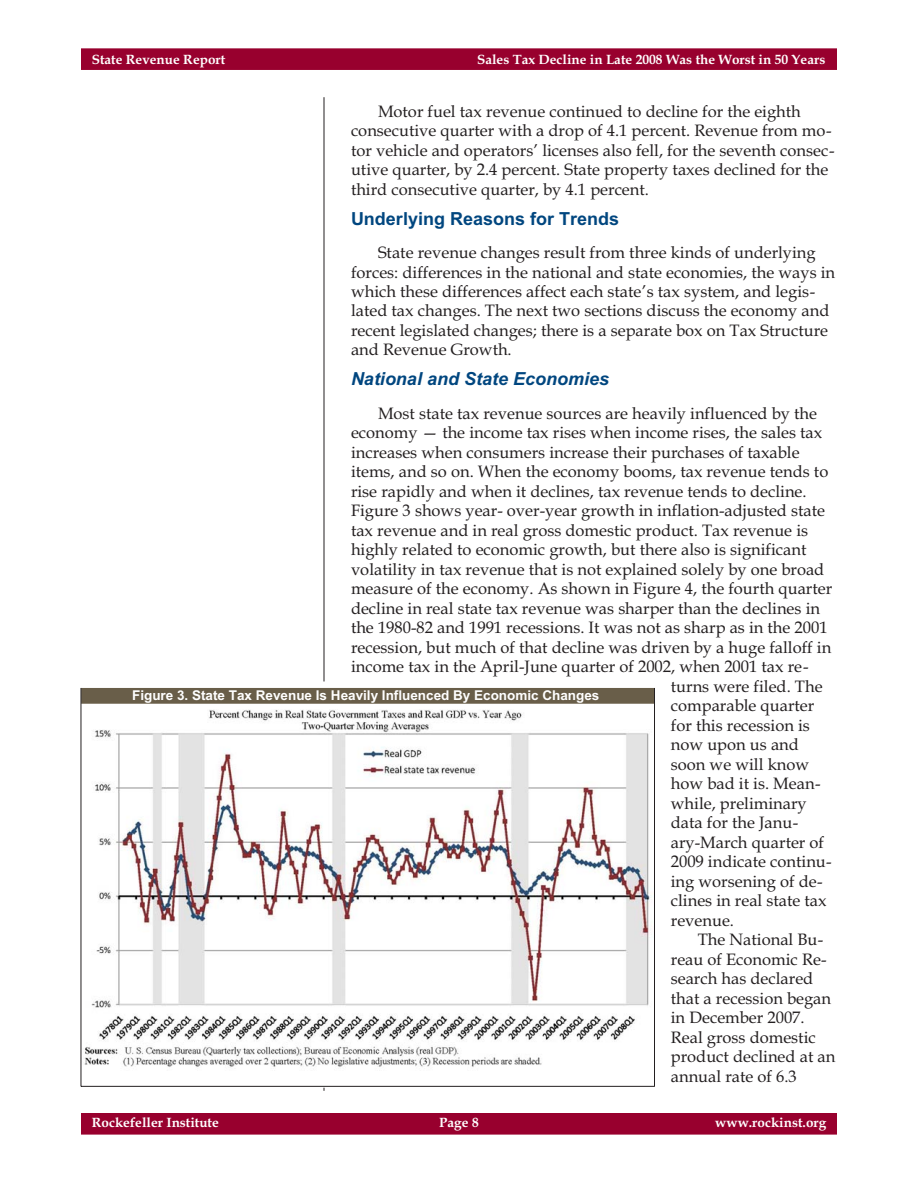
<style>
.page{position:relative;width:918px;height:1188px;background:#fff}
.page>*{position:absolute;margin:0;border:0;box-sizing:border-box;transform-origin:0 0}
.t1{font:700 18px "Arial";color:#00467f}
.t2{font:italic 700 18px "Arial";color:#00467f}
.t3{font:16.5px/19.5px "Book Antiqua";color:#231f20}
.t4{font:700 13.5px "Book Antiqua";color:#fff}
.t5{font:700 13.5px "Arial";color:#fff}
</style>
<div class="page">
<hr style="left:324px;top:97px;width:1px;height:584px;background:#231f20">
<div style="left:81px;top:1113px;width:756px;height:22px;background:#98002e"></div>
<div style="left:81px;top:48px;width:756px;height:22px;background:#98002e"></div>
<img style="left:84px;top:710px;width:567px;height:357px">
<div style="left:81px;top:688px;width:573px;height:16px;background:#695e49"></div>
<hr style="left:654px;top:688px;width:1px;height:398px;background:#231f20">
<hr style="left:81px;top:1086px;width:573px;height:1px;background:#231f20">
<hr style="left:81px;top:688px;width:1px;height:398px;background:#231f20">
<p class="t4" style="left:92px;top:51px;width:135px">State Revenue Report</p>
<p class="t4" style="left:477px;top:51px;width:350px">Sales Tax Decline in Late 2008 Was the Worst in 50 Years</p>
<p class="t3" style="left:351px;top:103px;width:485px;text-indent:27px">Motor fuel tax revenue continued to decline for the eighth consecutive quarter with a drop of 4.1 percent. Revenue from mo&shy;tor vehicle and operators’ licenses also fell, for the seventh consec&shy;utive quarter, by 2.4 percent. State property taxes declined for the third consecutive quarter, by 4.1 percent.</p>
<p class="t1" style="left:351px;top:212px;width:270px">Underlying Reasons for Trends</p>
<p class="t3" style="left:351px;top:245px;width:486px;text-indent:27px">State revenue changes result from three kinds of underlying forces: differences in the national and state economies, the ways in which these differences affect each state’s tax system, and legis&shy;lated tax changes. The next two sections discuss the economy and recent legislated changes; there is a separate box on Tax Structure and Revenue Growth.</p>
<p class="t2" style="left:351px;top:373px;width:260px">National and State Economies</p>
<p class="t3" style="left:378px;top:405px;width:441px">Most state tax revenue sources are heavily influenced by the</p>
<p class="t3" style="left:351px;top:425px;width:473px">economy — the income tax rises when income rises, the sales tax</p>
<p class="t3" style="left:351px;top:444px;width:450px">increases when consumers increase their purchases of taxable</p>
<p class="t3" style="left:351px;top:464px;width:479px">items, and so on. When the economy booms, tax revenue tends to</p>
<p class="t3" style="left:351px;top:483px;width:457px">rise rapidly and when it declines, tax revenue tends to decline.</p>
<p class="t3" style="left:351px;top:503px;width:476px">Figure 3 shows year- over-year growth in inflation-adjusted state</p>
<p class="t3" style="left:351px;top:522px;width:459px">tax revenue and in real gross domestic product. Tax revenue is</p>
<p class="t3" style="left:351px;top:542px;width:457px">highly related to economic growth, but there also is significant</p>
<p class="t3" style="left:351px;top:561px;width:475px">volatility in tax revenue that is not explained solely by one broad</p>
<p class="t3" style="left:351px;top:581px;width:483px">measure of the economy. As shown in Figure 4, the fourth quarter</p>
<p class="t3" style="left:351px;top:600px;width:471px">decline in real state tax revenue was sharper than the declines in</p>
<p class="t3" style="left:351px;top:620px;width:478px">the 1980-82 and 1991 recessions. It was not as sharp as in the 2001</p>
<p class="t3" style="left:351px;top:639px;width:482px">recession, but much of that decline was driven by a huge falloff in</p>
<p class="t3" style="left:351px;top:659px;width:459px">income tax in the April-June quarter of 2002, when 2001 tax re-</p>
<p class="t3" style="left:671px;top:678px;width:153px">turns were filed. The</p>
<p class="t3" style="left:671px;top:698px;width:145px">comparable quarter</p>
<p class="t3" style="left:671px;top:717px;width:141px">for this recession is</p>
<p class="t3" style="left:671px;top:737px;width:130px">now upon us and</p>
<p class="t3" style="left:671px;top:756px;width:140px">soon we will know</p>
<p class="t3" style="left:671px;top:776px;width:151px">how bad it is. Mean-</p>
<p class="t3" style="left:671px;top:795px;width:137px">while, preliminary</p>
<p class="t3" style="left:671px;top:815px;width:129px">data for the Janu-</p>
<p class="t3" style="left:671px;top:834px;width:155px">ary-March quarter of</p>
<p class="t3" style="left:671px;top:854px;width:162px">2009 indicate continu-</p>
<p class="t3" style="left:671px;top:873px;width:153px">ing worsening of de-</p>
<p class="t3" style="left:671px;top:893px;width:157px">clines in real state tax</p>
<p class="t3" style="left:671px;top:912px;width:65px">revenue.</p>
<p class="t3" style="left:698px;top:932px;width:127px">The National Bu-</p>
<p class="t3" style="left:671px;top:951px;width:157px">reau of Economic Re-</p>
<p class="t3" style="left:671px;top:971px;width:144px">search has declared</p>
<p class="t3" style="left:671px;top:990px;width:162px">that a recession began</p>
<p class="t3" style="left:671px;top:1010px;width:135px">in December 2007.</p>
<p class="t3" style="left:671px;top:1029px;width:146px">Real gross domestic</p>
<p class="t3" style="left:671px;top:1049px;width:166px">product declined at an</p>
<p class="t3" style="left:671px;top:1068px;width:128px">annual rate of 6.3</p>
<p class="t5" style="left:132px;top:690px;width:469px">Figure 3. State Tax Revenue Is Heavily Influenced By Economic Changes</p>
<p class="t4" style="left:92px;top:1115px;width:129px">Rockefeller Institute</p>
<p class="t4" style="left:439px;top:1115px;width:41px">Page 8</p>
<p class="t4" style="left:715px;top:1115px;width:113px">www.rockinst.org</p>
</div>
